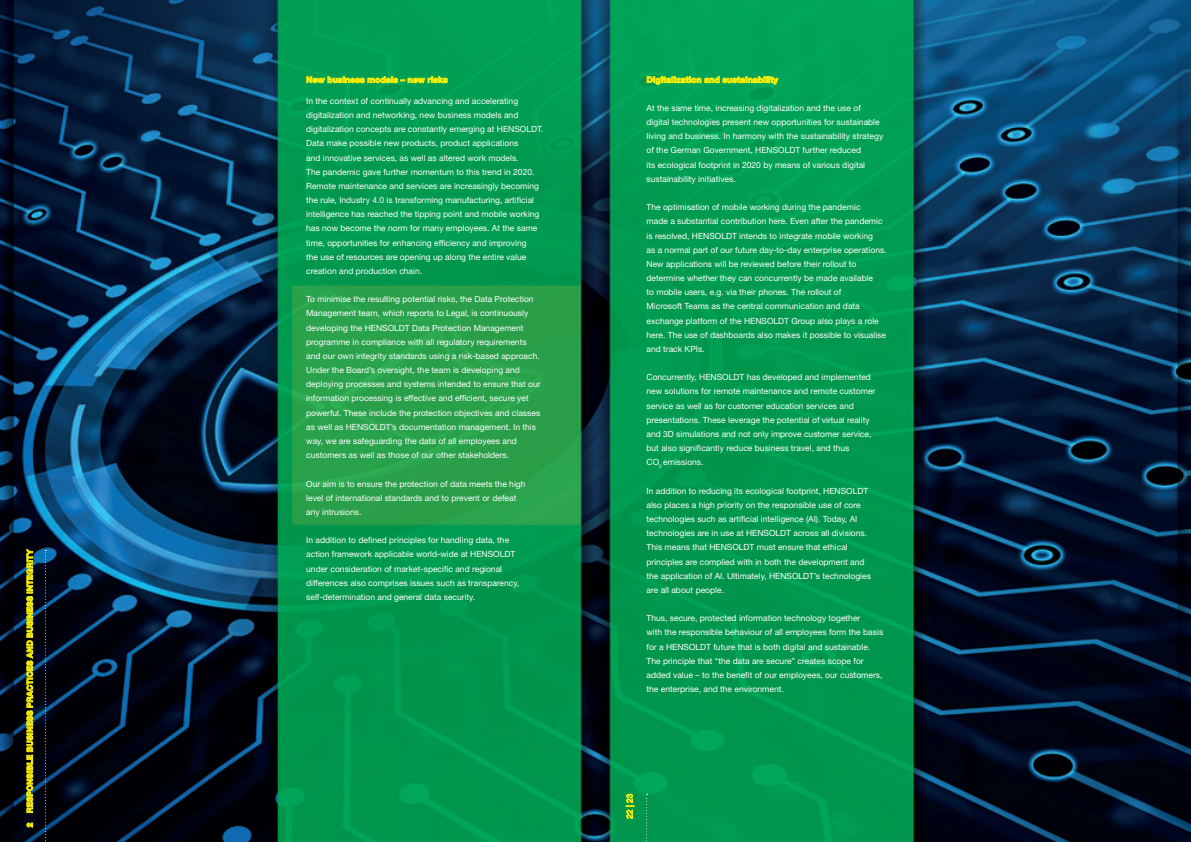
<style>
.page{position:relative;width:1191px;height:842px;background:#fff}
.page>*{position:absolute;margin:0;border:0;box-sizing:border-box;transform-origin:0 0}
.t1{font:8.5px/14.2px "Helvetica Neue LT Std";color:#fff}
.t2{font:700 8.5px "Helvetica Neue LT Std";letter-spacing:.02em;color:#f5ec09}
.t3{font:700 8px "Helvetica Neue LT Std";letter-spacing:.02em;color:#f5ec09}
</style>
<div class="page">
<img style="left:0;top:0;width:1191px;height:842px">
<svg style="left:45px;top:550px;width:1px;height:292px"></svg>
<svg style="left:646px;top:794px;width:1px;height:48px"></svg>
<svg style="left:27px;top:823px;width:6px;height:4px"></svg>
<svg style="left:27px;top:549px;width:6px;height:264px;background:#b7b30c"></svg>
<svg style="left:307px;top:76px;width:140px;height:7px"></svg>
<svg style="left:647px;top:76px;width:131px;height:8px"></svg>
<svg style="left:626px;top:794px;width:8px;height:24px"></svg>
<p class="t3" style="left:25px;top:827px;width:279px;rotate:-90deg">2 RESPONSIBLE BUSINESS PRACTICES AND BUSINESS INTEGRITY</p>
<p class="t2" style="left:306px;top:74px;width:143px">New business models – new risks</p>
<p class="t1" style="left:306px;top:94px;width:239px">In the context of continually advancing and accelerating digitalization and networking, new business models and digitalization concepts are constantly emerging at HENSOLDT.<br>Data make possible new products, product applications<br>and innovative services, as well as altered work models.<br>The pandemic gave further momentum to this trend in 2020.<br>Remote maintenance and services are increasingly becoming the rule, Industry 4.0 is transforming manufacturing, artificial intelligence has reached the tipping point and mobile working has now become the norm for many employees. At the same time, opportunities for enhancing efficiency and improving<br>the use of resources are opening up along the entire value creation and production chain.</p>
<p class="t1" style="left:306px;top:292px;width:236px">To minimise the resulting potential risks, the Data Protection Management team, which reports to Legal, is continuously developing the HENSOLDT Data Protection Management programme in compliance with all regulatory requirements and our own integrity standards using a risk-based approach.<br>Under the Board’s oversight, the team is developing and deploying processes and systems intended to ensure that our information processing is effective and efficient, secure yet powerful. These include the protection objectives and classes as well as HENSOLDT’s documentation management. In this way, we are safeguarding the data of all employees and customers as well as those of our other stakeholders.</p>
<p class="t1" style="left:306px;top:476px;width:221px">Our aim is to ensure the protection of data meets the high level of international standards and to prevent or defeat any intrusions.</p>
<p class="t1" style="left:306px;top:533px;width:215px">In addition to defined principles for handling data, the action framework applicable world-wide at HENSOLDT under consideration of market-specific and regional differences also comprises issues such as transparency, self-determination and general data security.</p>
<p class="t2" style="left:646px;top:74px;width:133px">Digitalization and sustainability</p>
<p class="t1" style="left:646px;top:101px;width:238px">At the same time, increasing digitalization and the use of digital technologies present new opportunities for sustainable living and business. In harmony with the sustainability strategy of the German Government, HENSOLDT further reduced<br>its ecological footprint in 2020 by means of various digital sustainability initiatives.</p>
<p class="t1" style="left:646px;top:200px;width:242px">The optimisation of mobile working during the pandemic<br>made a substantial contribution here. Even after the pandemic is resolved, HENSOLDT intends to integrate mobile working<br>as a normal part of our future day-to-day enterprise operations.<br>New applications will be reviewed before their rollout to determine whether they can concurrently be made available<br>to mobile users, e.g. via their phones. The rollout of<br>Microsoft Teams as the central communication and data exchange platform of the HENSOLDT Group also plays a role here. The use of dashboards also makes it possible to visualise and track KPIs.</p>
<p class="t1" style="left:646px;top:370px;width:230px">Concurrently, HENSOLDT has developed and implemented new solutions for remote maintenance and remote customer service as well as for customer education services and presentations. These leverage the potential of virtual reality and 3D simulations and not only improve customer service, but also significantly reduce business travel, and thus<br>CO<sub>2</sub> emissions.</p>
<p class="t1" style="left:646px;top:483px;width:226px">In addition to reducing its ecological footprint, HENSOLDT also places a high priority on the responsible use of core technologies such as artificial intelligence (AI). Today, AI technologies are in use at HENSOLDT across all divisions.<br>This means that HENSOLDT must ensure that ethical principles are complied with in both the development and the application of AI. Ultimately, HENSOLDT’s technologies are all about people.</p>
<p class="t1" style="left:646px;top:611px;width:238px">Thus, secure, protected information technology together<br>with the responsible behaviour of all employees form the basis for a HENSOLDT future that is both digital and sustainable.<br>The principle that “the data are secure” creates scope for added value – to the benefit of our employees, our customers, the enterprise, and the environment.</p>
</div>
